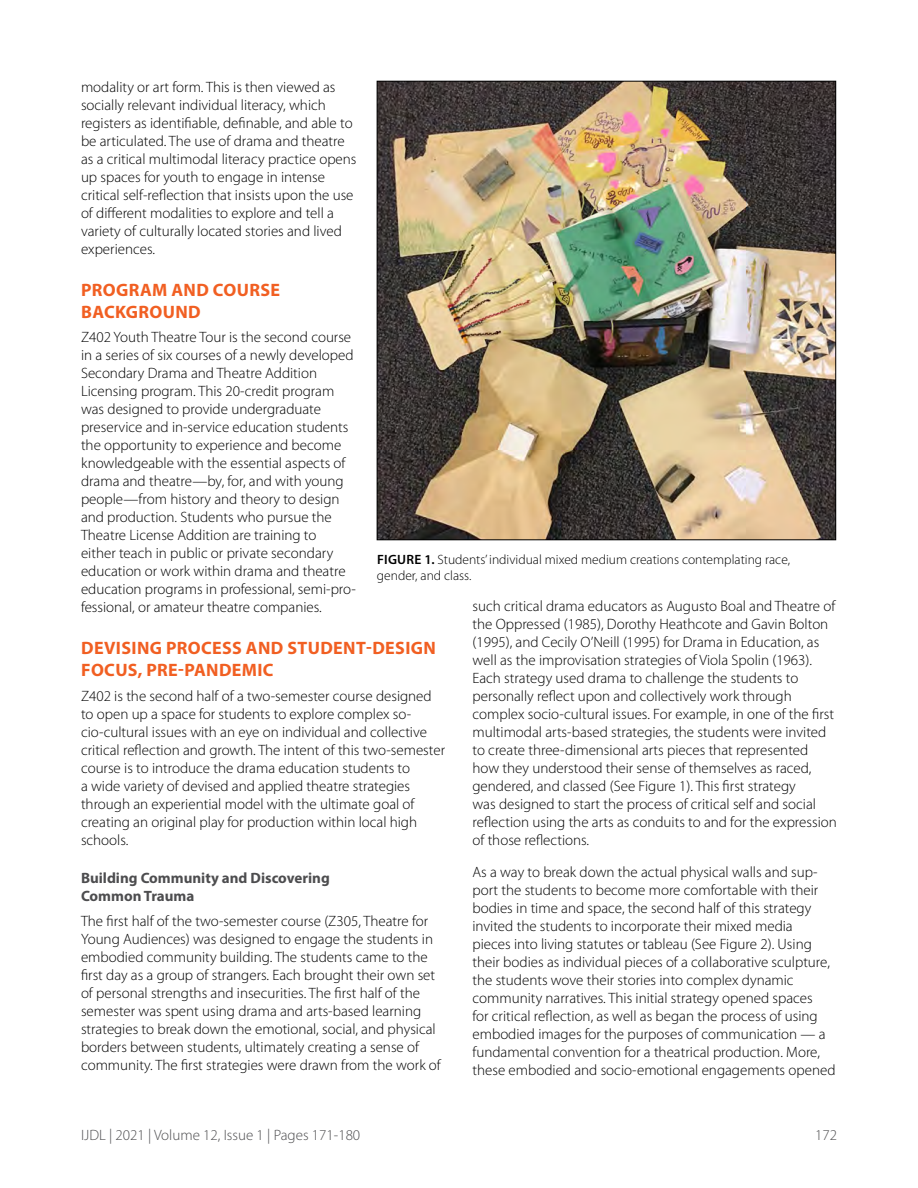
<style>
.page{position:relative;width:918px;height:1188px;background:#fff}
.page>*{position:absolute;margin:0;border:0;box-sizing:border-box;transform-origin:0 0}
.t1{font:700 18px/21.6px "Myriad Pro";letter-spacing:.02em;color:#f15f22}
.Running_Text{font:300 15px/18px "Myriad Pro";color:#000}
.t2{font:700 15px/18px "Myriad Pro";color:#4d4d4f}
.t3{font:300 15px "Myriad Pro";color:#4d4d4f}
.t4{font:300 13.5px/16.2px "Myriad Pro";color:#000}
.s1{font-weight:600}
</style>
<div class="page">
<img style="left:379px;top:83px;width:455px;height:455px">
<p class="Running_Text" style="left:81px;top:79px;width:277px">modality or art form. This is then viewed as socially relevant individual literacy, which registers as identifiable, definable, and able to be articulated. The use of drama and theatre as a critical multimodal literacy practice opens up spaces for youth to engage in intense critical self-reflection that insists upon the use of different modalities to explore and tell a variety of culturally located stories and lived experiences.</p>
<p class="t1" style="left:81px;top:279px;width:200px">PROGRAM AND COURSE<br>BACKGROUND</p>
<p class="Running_Text" style="left:81px;top:329px;width:276px">Z402 Youth Theatre Tour is the second course in a series of six courses of a newly developed Secondary Drama and Theatre Addition Licensing program. This 20-credit program was designed to provide undergraduate preservice and in-service education students the opportunity to experience and become knowledgeable with the essential aspects of drama and theatre—by, for, and with young people—from history and theory to design and production. Students who pursue the Theatre License Addition are training to<br>either teach in public or private secondary education or work within drama and theatre education programs in professional, semi-pro&shy;fessional, or amateur theatre companies.</p>
<p class="t1" style="left:81px;top:637px;width:356px">DEVISING PROCESS AND STUDENT-DESIGN<br>FOCUS, PRE-PANDEMIC</p>
<p class="Running_Text" style="left:81px;top:687px;width:366px">Z402 is the second half of a two-semester course designed to open up a space for students to explore complex so&shy;cio-cultural issues with an eye on individual and collective critical reflection and growth. The intent of this two-semester course is to introduce the drama education students to<br>a wide variety of devised and applied theatre strategies through an experiential model with the ultimate goal of creating an original play for production within local high schools.</p>
<p class="t2" style="left:81px;top:868px;width:250px">Building Community and Discovering<br>Common Trauma</p>
<p class="Running_Text" style="left:81px;top:912px;width:361px">The first half of the two-semester course (Z305, Theatre for Young Audiences) was designed to engage the students in embodied community building. The students came to the first day as a group of strangers. Each brought their own set of personal strengths and insecurities. The first half of the semester was spent using drama and arts-based learning strategies to break down the emotional, social, and physical borders between students, ultimately creating a sense of community. The first strategies were drawn from the work of</p>
<p class="t4" style="left:377px;top:551px;width:415px"><span class="s1">FIGURE 1.</span> Students’ individual mixed medium creations contemplating race, gender, and class.</p>
<p class="Running_Text" style="left:472px;top:598px;width:366px">such critical drama educators as Augusto Boal and Theatre of the Oppressed (1985), Dorothy Heathcote and Gavin Bolton (1995), and Cecily O’Neill (1995) for Drama in Education, as well as the improvisation strategies of Viola Spolin (1963).<br>Each strategy used drama to challenge the students to personally reflect upon and collectively work through complex socio-cultural issues. For example, in one of the first multimodal arts-based strategies, the students were invited to create three-dimensional arts pieces that represented how they understood their sense of themselves as raced, gendered, and classed (See Figure 1). This first strategy<br>was designed to start the process of critical self and social reflection using the arts as conduits to and for the expression of those reflections.</p>
<p class="Running_Text" style="left:472px;top:863px;width:365px">As a way to break down the actual physical walls and sup&shy;port the students to become more comfortable with their bodies in time and space, the second half of this strategy invited the students to incorporate their mixed media<br>pieces into living statutes or tableau (See Figure 2). Using their bodies as individual pieces of a collaborative sculpture, the students wove their stories into complex dynamic community narratives. This initial strategy opened spaces<br>for critical reflection, as well as began the process of using embodied images for the purposes of communication — a fundamental convention for a theatrical production. More, these embodied and socio-emotional engagements opened</p>
<p class="t3" style="left:81px;top:1126px;width:281px">IJDL | 2021 | Volume 12, Issue 1 | Pages 171-180</p>
<p class="t3" style="left:815px;top:1126px;width:23px">172</p>
</div>
